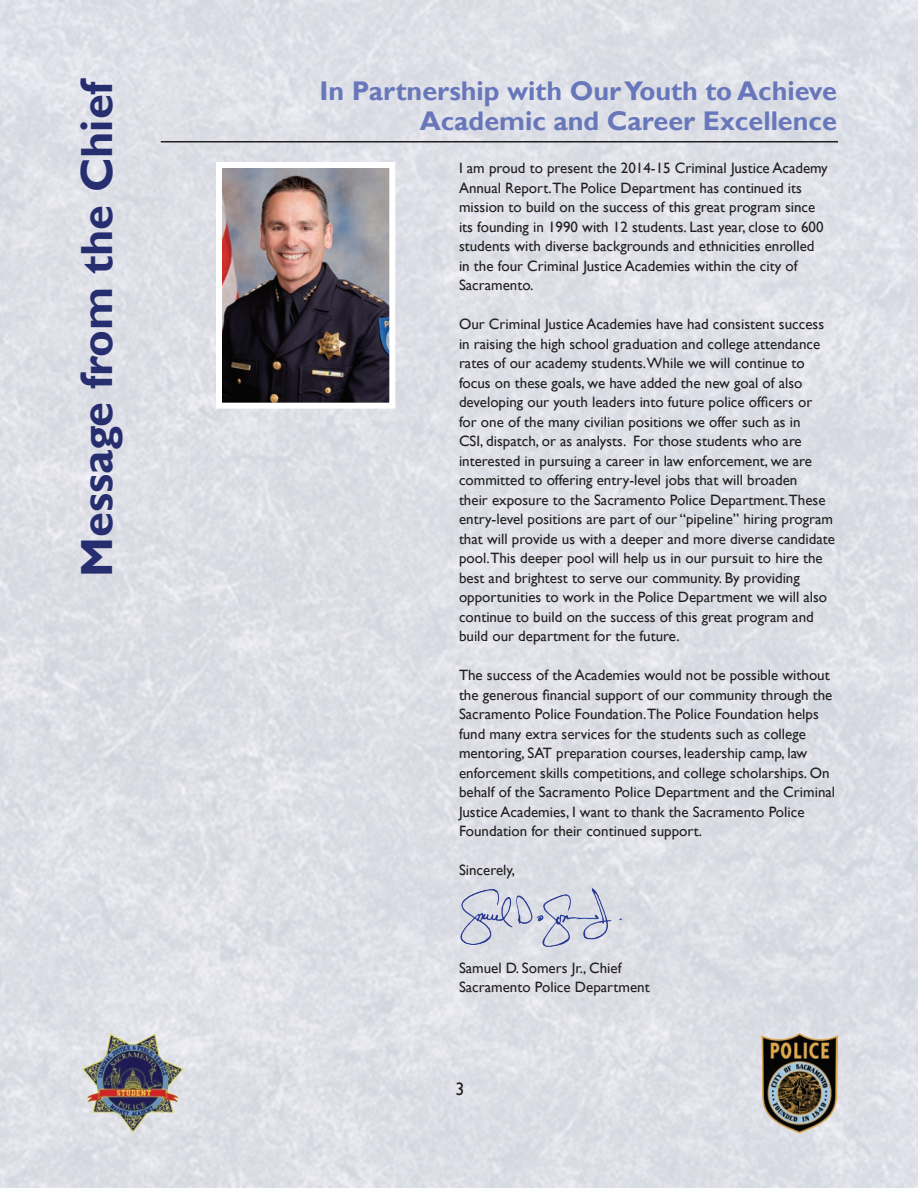
<style>
.page{position:relative;width:918px;height:1188px;background:#fff}
.page>*{position:absolute;margin:0;border:0;box-sizing:border-box;transform-origin:0 0}
.t1{font:700 45px "Gill Sans";color:#262e6f}
.t2{font:700 27px/30px "Gill Sans";color:#6877ba;text-align:right}
.t3{font:18px "Gill Sans";color:#231f20}
.t4{font:15px/19.5px "Gill Sans";color:#231f20}
</style>
<div class="page">
<img style="left:0;top:0;width:918px;height:1188px">
<img style="left:82px;top:1033px;width:102px;height:101px">
<img style="left:762px;top:1033px;width:75px;height:100px">
<hr style="left:161px;top:141px;width:677px;height:1px;background:#231f20">
<img style="left:460px;top:889px;width:163px;height:57px">
<img style="left:223px;top:169px;width:165px;height:233px">
<div style="left:216px;top:162px;width:179px;height:247px;border:6px solid #fff"></div>
<h1 class="t1" style="left:70px;top:577px;width:500px;rotate:-90deg">Message from the Chief</h1>
<h2 class="t2" style="left:320px;top:76px;width:519px">In Partnership with Our Youth to Achieve<br>Academic and Career Excellence</h2>
<p class="t4" style="left:459px;top:159px;width:370px">I am proud to present the 2014-15 Criminal Justice Academy Annual Report.The Police Department has continued its mission to build on the success of this great program since its founding in 1990 with 12 students. Last year, close to 600 students with diverse backgrounds and ethnicities enrolled in the four Criminal Justice Academies within the city of Sacramento.</p>
<p class="t4" style="left:459px;top:315px;width:378px">Our Criminal Justice Academies have had consistent success in raising the high school graduation and college attendance rates of our academy students.While we will continue to focus on these goals, we have added the new goal of also developing our youth leaders into future police officers or<br>for one of the many civilian positions we offer such as in<br>CSI, dispatch, or as analysts. For those students who are interested in pursuing a career in law enforcement, we are committed to offering entry-level jobs that will broaden<br>their exposure to the Sacramento Police Department.These entry-level positions are part of our “pipeline” hiring program that will provide us with a deeper and more diverse candidate pool.This deeper pool will help us in our pursuit to hire the best and brightest to serve our community. By providing opportunities to work in the Police Department we will also continue to build on the success of this great program and build our department for the future.</p>
<p class="t4" style="left:459px;top:666px;width:378px">The success of the Academies would not be possible without the generous financial support of our community through the Sacramento Police Foundation.The Police Foundation helps fund many extra services for the students such as college mentoring, SAT preparation courses, leadership camp, law enforcement skills competitions, and college scholarships. On behalf of the Sacramento Police Department and the Criminal Justice Academies, I want to thank the Sacramento Police Foundation for their continued support.</p>
<p class="t4" style="left:459px;top:861px;width:58px">Sincerely,</p>
<p class="t4" style="left:459px;top:958px;width:192px">Samuel D. Somers Jr., Chief<br>Sacramento Police Department</p>
<p class="t3" style="left:456px;top:1078px;width:10px">3</p>
</div>
